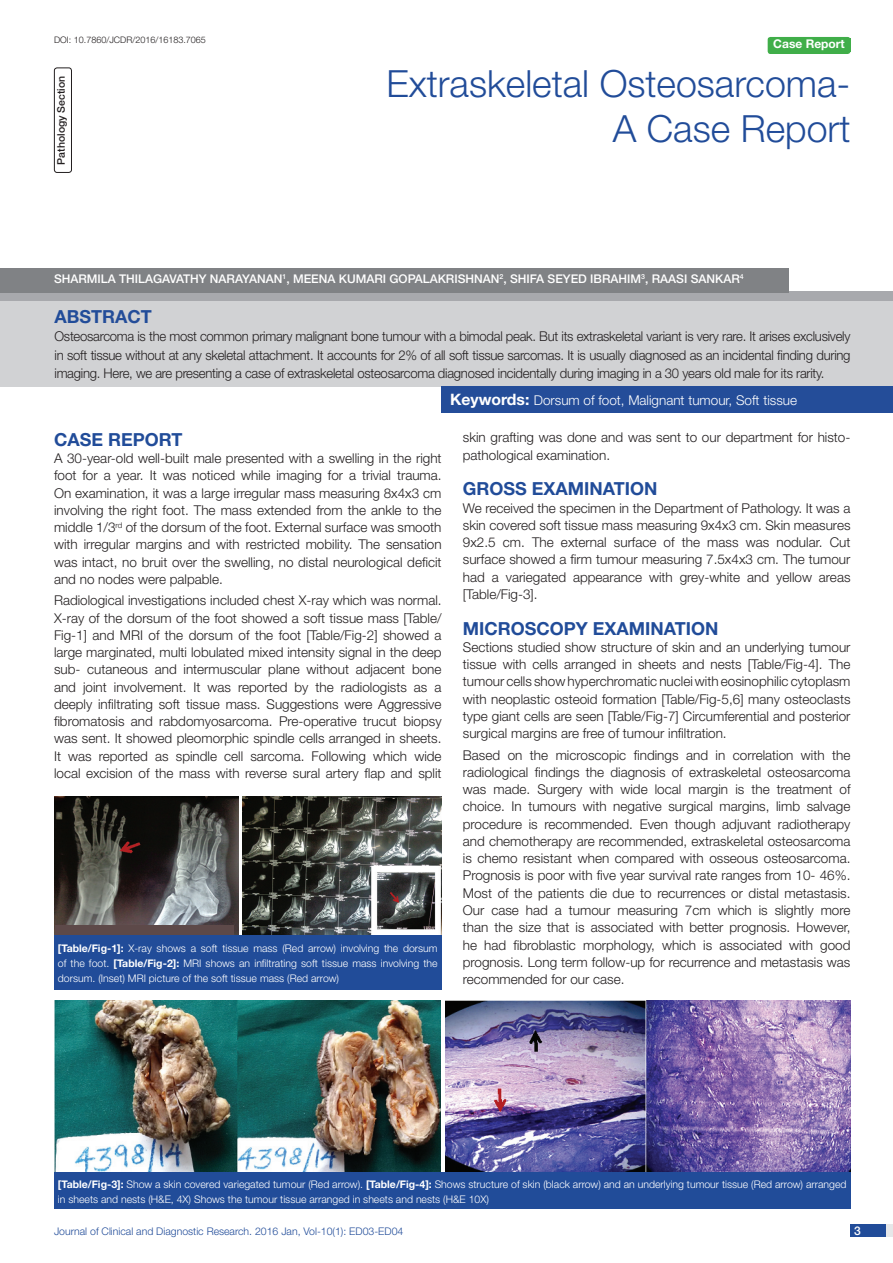
<style>
.page{position:relative;width:893px;height:1263px;background:#fff}
.page>*{position:absolute;margin:0;border:0;box-sizing:border-box;transform-origin:0 0}
.t1{font:300 37.5px "Helvetica Neue";color:#214c99}
.Heading{font:700 18px "Helvetica Neue";color:#214c99}
.Abstract_head{font:700 18px "Helvetica Neue";color:#214c99}
.Body_Text{font:300 13.5px/17.2px "Helvetica Neue";color:#231f20;text-align:justify}
.Abstract_Text{font:300 13.5px/18px "Helvetica Neue";letter-spacing:-.02em;color:#231f20;text-align:justify}
.t2{font:300 13.5px "Helvetica Neue";color:#fff}
.Author{font:500 12px "Helvetica Neue";color:#fff}
.t3{font:700 12px "Helvetica Neue";color:#fff}
.Table_text{font:300 10.5px/15px "Helvetica Neue";color:#fff}
.t4{font:300 10.5px "Helvetica Neue";color:#214c99}
.t5{font:500 10.5px "Helvetica Neue";color:#231f20}
.DOI{font:300 9px "Helvetica Neue";color:#231f20}
.s1{color:#244d99}
.s2{font-weight:700;font-size:15.75px}
.s3{font-weight:700}
</style>
<div class="page">
<div style="left:850px;top:1224px;width:43px;height:13px;background:#e6e7e9"></div>
<div style="left:850px;top:1224px;width:35px;height:13px;background:#214c99"></div>
<div style="left:768px;top:37px;width:82px;height:17px;background:#40ae49;border-radius:3px"></div>
<div style="left:767px;top:39px;width:83px;height:13px;background:#40ae49"></div>
<div style="left:0;top:292px;width:893px;height:12px;background:#a8a9ad"></div>
<div style="left:0;top:268px;width:789px;height:24px;background:#808285"></div>
<div style="left:54px;top:67px;width:18px;height:106px;border:1px solid #231f20;border-radius:3px"></div>
<div style="left:0;top:301px;width:893px;height:86px;background:#d1d2d4"></div>
<div style="left:442px;top:386px;width:451px;height:26px;background:#244d99"></div>
<img style="left:54px;top:1001px;width:387px;height:172px">
<img style="left:445px;top:1001px;width:405px;height:172px">
<div style="left:54px;top:1173px;width:796px;height:36px;background:#214c99"></div>
<img style="left:55px;top:797px;width:184px;height:138px">
<img style="left:242px;top:797px;width:200px;height:138px">
<div style="left:54px;top:935px;width:388px;height:54px;background:#214c99"></div>
<div style="left:55px;top:925px;width:179px;height:10px;background:#5d4949"></div>
<p class="DOI" style="left:54px;top:35px;width:153px">DOI: 10.7860/JCDR/2016/16183.7065</p>
<p class="t3" style="left:773px;top:37px;width:73px">CASE REPORT</p>
<p class="t5" style="left:55px;top:165px;width:90px;rotate:-90deg">PATHOLOGY SECTION</p>
<p class="t1" style="left:386px;top:61px;width:465px">Extraskeletal Osteosarcoma-</p>
<p class="t1" style="left:613px;top:106px;width:239px">A Case Report</p>
<p class="Author" style="left:54px;top:271px;width:691px">SHARMILA THILAGAVATHY NARAYANAN <sup>1</sup>, MEENA KUMARI GOPALAKRISHNAN <sup>2</sup>, SHIFA SEYED IBRAHIM<sup>3</sup>, RAASI SANKAR<sup>4</sup></p>
<p class="Abstract_head" style="left:55px;top:306px;width:98px">ABST<span class="s1">RAC</span>T</p>
<p class="Abstract_Text" style="left:55px;top:327px;width:797px">Osteosarcoma is the most common primary malignant bone tumour with a bimodal peak. But its extraskeletal variant is very rare. It arises exclusively in soft tissue without at any skeletal attachment. It accounts for 2% of all soft tissue sarcomas. It is usually diagnosed as an incidental finding during imaging. Here, we are presenting a case of extraskeletal osteosarcoma diagnosed incidentally during imaging in a 30 years old male for its rarity.</p>
<p class="t2" style="left:450px;top:391px;width:348px"><span class="s2">KEYWORDS:</span> Dorsum of foot, Malignant tumour, Soft tissue</p>
<p class="Heading" style="left:54px;top:428px;width:130px">CASE REPORT</p>
<p class="Body_Text" style="left:54px;top:449px;width:389px">A 30-year-old well-built male presented with a swelling in the right foot for a year. It was noticed while imaging for a trivial trauma.<br>On examination, it was a large irregular mass measuring 8x4x3 cm involving the right foot. The mass extended from the ankle to the middle 1/3<sup>rd</sup> of the dorsum of the foot. External surface was smooth with irregular margins and with restricted mobility. The sensation was intact, no bruit over the swelling, no distal neurological deficit and no nodes were palpable.</p>
<p class="Body_Text" style="left:54px;top:592px;width:389px">Radiological investigations included chest X-ray which was normal.<br>X-ray of the dorsum of the foot showed a soft tissue mass [Table/ Fig-1] and MRI of the dorsum of the foot [Table/Fig-2] showed a large marginated, multi lobulated mixed intensity signal in the deep sub- cutaneous and intermuscular plane without adjacent bone and joint involvement. It was reported by the radiologists as a deeply infiltrating soft tissue mass. Suggestions were Aggressive fibromatosis and rabdomyosarcoma. Pre-operative trucut biopsy was sent. It showed pleomorphic spindle cells arranged in sheets.<br>It was reported as spindle cell sarcoma. Following which wide local excision of the mass with reverse sural artery flap and split</p>
<p class="Table_text" style="left:58px;top:940px;width:381px;text-align:justify"><span class="s3">[TABLE/FIG-1]:</span> X-ray shows a soft tissue mass (Red arrow) involving the dorsum of the foot. <span class="s3">[TABLE/FIG-2]:</span> MRI shows an infiltrating soft tissue mass involving the dorsum. (Inset) MRI picture of the soft tissue mass (Red arrow)</p>
<p class="Body_Text" style="left:463px;top:429px;width:389px">skin grafting was done and was sent to our department for histo&shy;pathological examination.</p>
<p class="Heading" style="left:463px;top:478px;width:196px">GROSS EXAMINATION</p>
<p class="Body_Text" style="left:463px;top:499px;width:389px">We received the specimen in the Department of Pathology. It was a skin covered soft tissue mass measuring 9x4x3 cm. Skin measures 9x2.5 cm. The external surface of the mass was nodular. Cut surface showed a firm tumour measuring 7.5x4x3 cm. The tumour had a variegated appearance with grey-white and yellow areas [Table/Fig-3].</p>
<p class="Heading" style="left:463px;top:617px;width:257px">MICROSCOPY EXAMINATION</p>
<p class="Body_Text" style="left:463px;top:638px;width:389px">Sections studied show structure of skin and an underlying tumour tissue with cells arranged in sheets and nests [Table/Fig-4]. The tumour cells show hyperchromatic nuclei with eosinophilic cytoplasm with neoplastic osteoid formation [Table/Fig-5,6] many osteoclasts type giant cells are seen [Table/Fig-7] Circumferential and posterior surgical margins are free of tumour infiltration.</p>
<p class="Body_Text" style="left:463px;top:746px;width:389px">Based on the microscopic findings and in correlation with the radiological findings the diagnosis of extraskeletal osteosarcoma was made. Surgery with wide local margin is the treatment of choice. In tumours with negative surgical margins, limb salvage procedure is recommended. Even though adjuvant radiotherapy and chemotherapy are recommended, extraskeletal osteosarcoma is chemo resistant when compared with osseous osteosarcoma.<br>Prognosis is poor with five year survival rate ranges from 10- 46%.<br>Most of the patients die due to recurrences or distal metastasis.<br>Our case had a tumour measuring 7cm which is slightly more than the size that is associated with better prognosis. However, he had fibroblastic morphology, which is associated with good prognosis. Long term follow-up for recurrence and metastasis was recommended for our case.</p>
<p class="Table_text" style="left:58px;top:1176px;width:790px"><span class="s3">[TABLE/FIG-3]:</span> Show a skin covered variegated tumour (Red arrow). <span class="s3">[TABLE/FIG-4]:</span> Shows structure of skin (black arrow) and an underlying tumour tissue (Red arrow) arranged in sheets and nests (H&amp;E, 4X) Shows the tumour tissue arranged in sheets and nests (H&amp;E 10X)</p>
<p class="t4" style="left:54px;top:1225px;width:351px">Journal of Clinical and Diagnostic Research. 2016 Jan, Vol-10(1): ED03-ED04</p>
<p class="Author" style="left:854px;top:1223px;width:8px">3</p>
</div>
